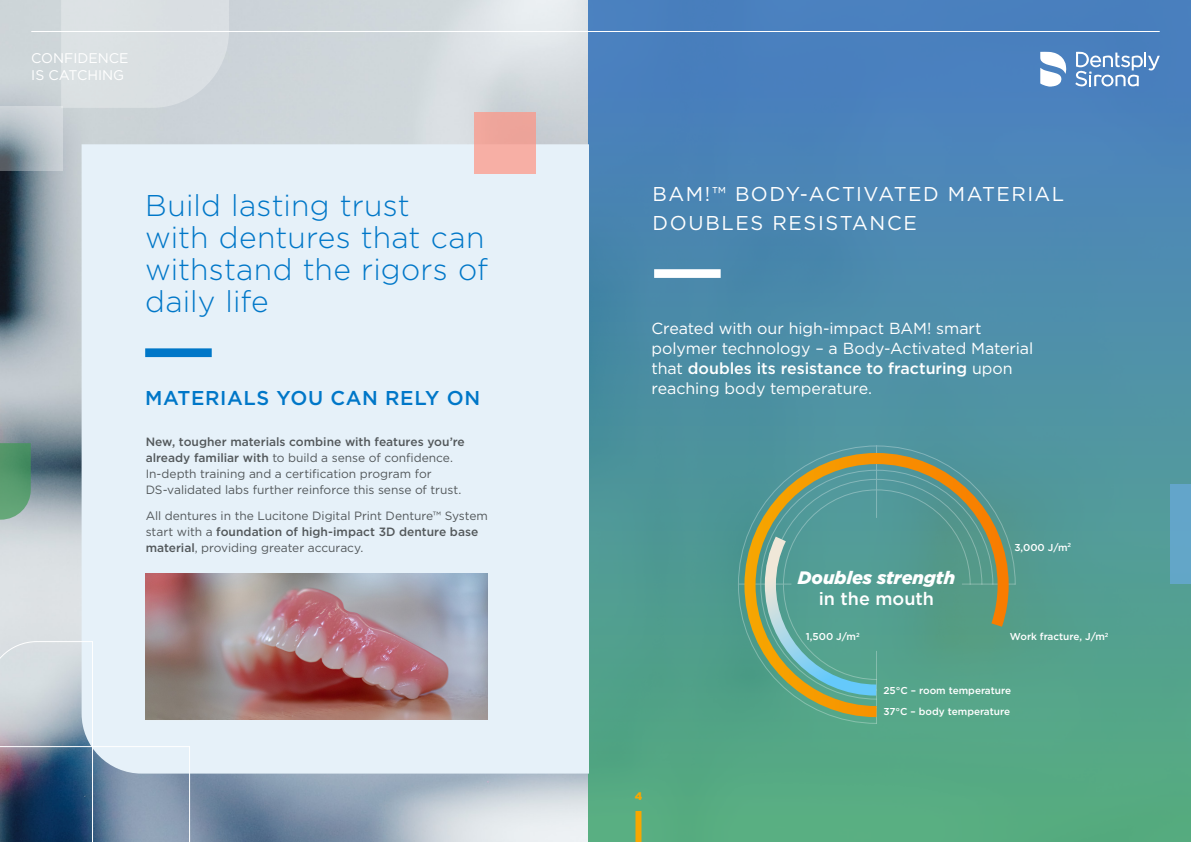
<style>
.page{position:relative;width:1191px;height:842px;background:#fff}
.page>*{position:absolute;margin:0;border:0;box-sizing:border-box;transform-origin:0 0}
.t1{font:300 30px/32px "Gotham";letter-spacing:.005em;color:#0077c8}
.t2{font:20px/29px "Gotham";letter-spacing:.075em;color:#fff}
.t3{font:500 20px "Gotham";letter-spacing:.03em;color:#0077c8}
.t4{font:italic 900 18px "Gotham";color:#fff}
.t5{font:500 18px "Gotham";color:#fff}
.t6{font:16px/20px "Gotham";letter-spacing:-.005em;color:#fff}
.t7{font:14px/16.8px "Gotham";color:#fff}
.t8{font:12px/16px "Gotham";letter-spacing:-.005em;color:#53585b}
.t9{font:900 11px "Gotham";color:#f8a700}
.t10{font:500 10px/21.6px "Gotham";color:#fff}
.s1{font-weight:500}
</style>
<div class="page">
<img style="left:0;top:0;width:589px;height:842px">
<div style="left:589px;top:0;width:602px;height:842px;background:linear-gradient(to bottom,#487bc4,#56ac7d)"></div>
<div style="left:82px;top:144px;width:507px;height:629px;background:#e6f1f9"></div>
<div style="left:475px;top:113px;width:61px;height:61px;background:#f2a89e"></div>
<div style="left:1170px;top:485px;width:21px;height:99px;background:#63a6c9"></div>
<svg style="left:0;top:443px;width:31px;height:77px;background:#5d9c74"></svg>
<svg style="left:0;top:106px;width:63px;height:65px;background:#adb8bf"></svg>
<div style="left:61px;top:0;width:168px;height:108px;background:#dae0e2"></div>
<svg style="left:0;top:634px;width:232px;height:208px;background:#9babbd"></svg>
<div style="left:654px;top:269px;width:66px;height:9px;background:#fff"></div>
<div style="left:145px;top:348px;width:67px;height:9px;background:#0077c8"></div>
<hr style="left:876px;top:445px;width:1px;height:73px;background:#fff">
<hr style="left:738px;top:584px;width:53px;height:1px;background:#fff">
<hr style="left:962px;top:584px;width:53px;height:1px;background:#fff">
<svg style="left:739px;top:447px;width:275px;height:276px;background:#659e86"></svg>
<img style="left:145px;top:573px;width:343px;height:147px">
<hr style="left:31px;top:31px;width:1128px;height:1px;background:#fff">
<svg style="left:1040px;top:52px;width:26px;height:35px"></svg>
<svg style="left:1075px;top:52px;width:84px;height:35px"></svg>
<div style="left:635px;top:811px;width:6px;height:31px;background:#f8a700"></div>
<p class="t7" style="left:31px;top:49px;width:99px">CONFIDENCE<br>IS CATCHING</p>
<h1 class="t1" style="left:145px;top:188px;width:344px">Build lasting trust<br>with dentures that can withstand the rigors of daily life</h1>
<h2 class="t2" style="left:652px;top:179px;width:413px">BAM!™ BODY-ACTIVATED MATERIAL<br>DOUBLES RESISTANCE</h2>
<h2 class="t3" style="left:145px;top:385px;width:336px">MATERIALS YOU CAN RELY ON</h2>
<p class="t8" style="left:146px;top:433px;width:321px"><span class="s1">New, tougher materials combine with features you’re already familiar with</span> to build a sense of confidence.<br>In-depth training and a certification program for DS-validated labs further reinforce this sense of trust.</p>
<p class="t8" style="left:146px;top:507px;width:344px">All dentures in the Lucitone Digital Print Denture™ System start with a <span class="s1">foundation of high-impact 3D denture base material</span>, providing greater accuracy.</p>
<h3 class="t6" style="left:651px;top:318px;width:383px">Created with our high-impact BAM! smart polymer technology – a Body-Activated Material that <span class="s1">doubles its resistance to fracturing</span> upon reaching body temperature.</h3>
<p class="t9" style="left:634px;top:789px;width:9px">4</p>
<h3 class="t4" style="left:798px;top:565px;width:159px">Doubles strength</h3>
<h3 class="t5" style="left:819px;top:587px;width:117px">in the mouth</h3>
<p class="t10" style="left:806px;top:626px;width:55px">1,500 J/m<sup>2</sup></p>
<p class="t10" style="left:1014px;top:536px;width:58px">3,000 J/m<sup>2</sup></p>
<p class="t10" style="left:1010px;top:626px;width:100px">Work fracture, J/m<sup>2</sup></p>
<p class="t10" style="left:883px;top:679px;width:129px">25°C – room temperature<br>37°C – body temperature</p>
</div>
